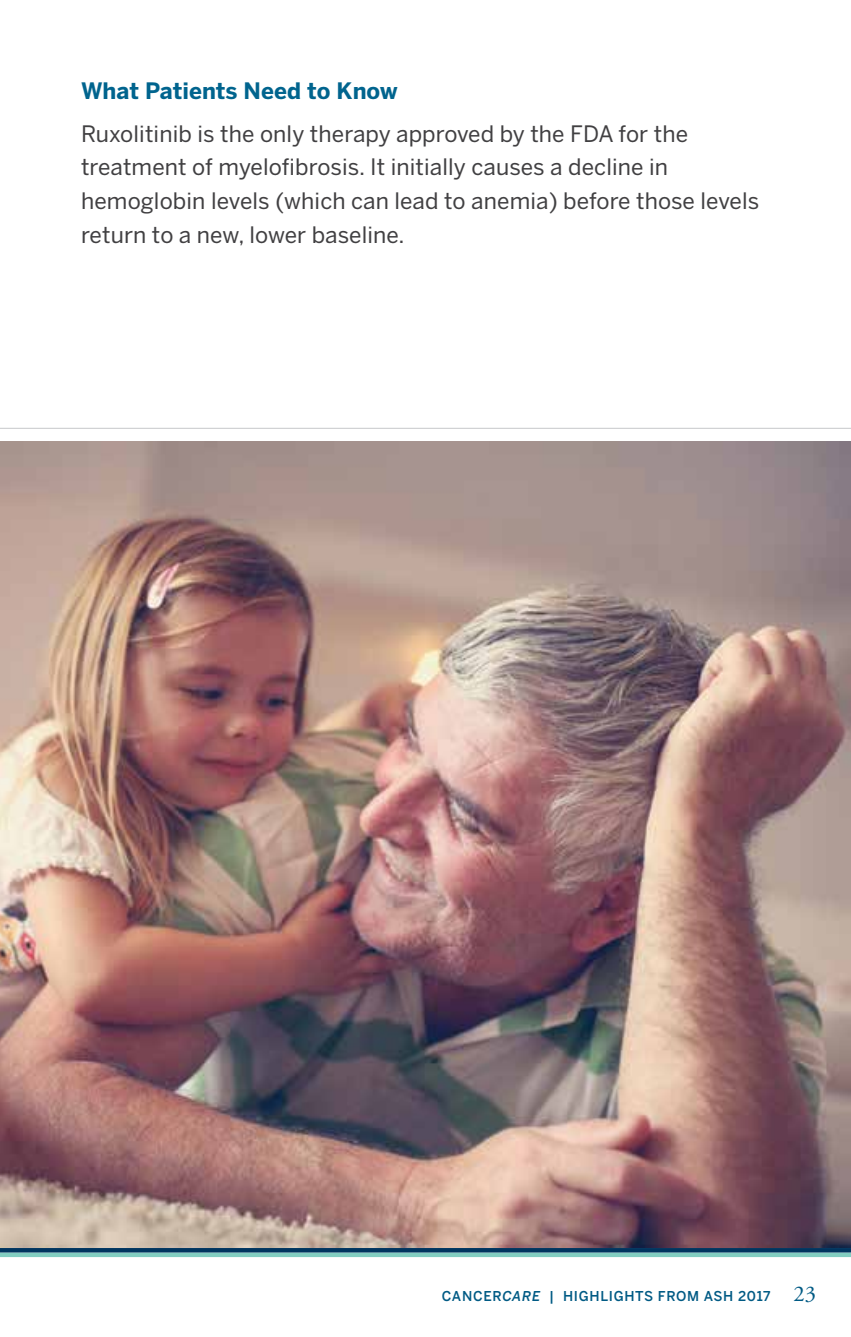
<style>
.page{position:relative;width:851px;height:1337px;background:#fff}
.page>*{position:absolute;margin:0;border:0;box-sizing:border-box;transform-origin:0 0}
.t1{font:22.5px/33.8px "Benton Sans";letter-spacing:.005em;color:#414042}
.t2{font:700 22.5px "Benton Sans";color:#00648e}
.t3{font:500 13.5px "Benton Sans";letter-spacing:.05em;color:#005a84}
.s1{font-style:italic}
.s2{font-family:"Adobe Garamond Pro";font-weight:400;font-size:22.5px}
</style>
<div class="page">
<div style="left:0;top:1252px;width:850px;height:5px;background:#82cec1"></div>
<hr style="left:0;top:1248px;width:850px;height:4px;background:#00355f">
<img style="left:0;top:441px;width:850px;height:806px">
<hr style="left:0;top:428px;width:850px;height:1px;background:#c7c8ca">
<p class="t2" style="left:81px;top:77px;width:318px">What Patients Need to Know</p>
<p class="t1" style="left:81px;top:116px;width:679px">Ruxolitinib is the only therapy approved by the FDA for the treatment of myelofibrosis. It initially causes a decline in hemoglobin levels (which can lead to anemia) before those levels return to a new, lower baseline.</p>
<p class="t3" style="left:442px;top:1287px;width:375px">CANCER<span class="s1">CARE</span> | HIGH LIGHTS FROM ASH 2017 <span class="s2">23</span></p>
</div>
